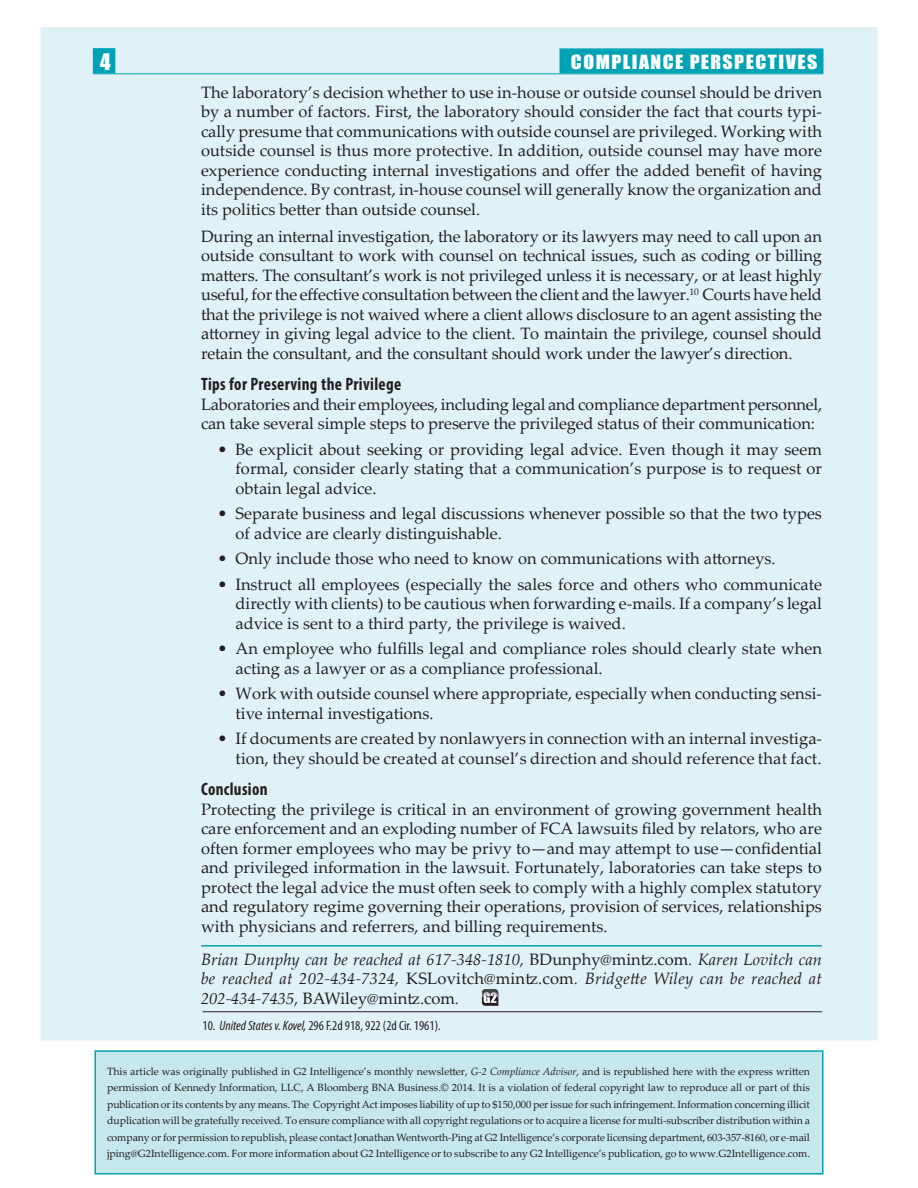
<style>
.page{position:relative;width:918px;height:1188px;background:#fff}
.page>*{position:absolute;margin:0;border:0;box-sizing:border-box;transform-origin:0 0}
.t1{font:21px "Impact";color:#fff}
.ArticleBreaker{font:700 condensed 18px "Myriad Pro";letter-spacing:.02em;color:#231f20;scale:.95 1}
.t2{font:18px "Impact";letter-spacing:.075em;color:#fff;scale:1.1 1}
.ArticleText{font:16.5px/19.5px "Palatino Linotype";color:#231f20;text-align:justify}
.authors_line{font:italic 16.5px/19.5px "Palatino Linotype";letter-spacing:.015em;color:#231f20;text-align:justify}
.Footnote{font:condensed 13.5px "Myriad Pro";color:#231f20}
.TableText{font:10.5px/16.5px "Palatino Linotype";color:#231f20;text-align:justify}
.s1{font-style:normal}
.s2{font-style:italic}
</style>
<div class="page">
<div style="left:40px;top:27px;width:838px;height:1013px;background:#e1f2f6;border:2px solid #e1f2f6"></div>
<hr style="left:93px;top:73px;width:731px;height:1px;background:#00a3b5">
<div style="left:560px;top:48px;width:264px;height:25px;background:#00a3b5;border:2px solid #00a3b5"></div>
<div style="left:93px;top:48px;width:22px;height:26px;background:#00a3b5;border:2px solid #00a3b5"></div>
<hr style="left:201px;top:945px;width:621px;height:2px;background:#00a3b5">
<svg style="left:482px;top:989px;width:16px;height:17px"></svg>
<hr style="left:202px;top:1011px;width:620px;height:1px;background:#231f20">
<div style="left:94px;top:1050px;width:730px;height:124px;background:#c6e7ec;border:2px solid #00a3b5"></div>
<p class="t1" style="left:100px;top:46px;width:12px">4</p>
<p class="t2" style="left:571px;top:48px;width:226px">COMPLIANCE PERSPECTIVES</p>
<p class="ArticleText" style="left:201px;top:82px;width:623px">The laboratory’s decision whether to use in-house or outside counsel should be driven by a number of factors. First, the laboratory should consider the fact that courts typi&shy;cally presume that communications with outside counsel are privileged. Working with outside counsel is thus more protective. In addition, outside counsel may have more experience conducting internal investigations and offer the added benefit of having independence. By contrast, in-house counsel will generally know the organization and its politics better than outside counsel.</p>
<p class="ArticleText" style="left:201px;top:226px;width:623px">During an internal investigation, the laboratory or its lawyers may need to call upon an outside consultant to work with counsel on technical issues, such as coding or billing matters. The consultant’s work is not privileged unless it is necessary, or at least highly useful, for the effective consultation between the client and the lawyer.<sup>10</sup> Courts have held that the privilege is not waived where a client allows disclosure to an agent assisting the attorney in giving legal advice to the client. To maintain the privilege, counsel should retain the consultant, and the consultant should work under the lawyer’s direction.</p>
<p class="ArticleBreaker" style="left:201px;top:373px;width:212px">Tips for Preserving the Privilege</p>
<p class="ArticleText" style="left:201px;top:394px;width:623px">Laboratories and their employees, including legal and compliance department personnel, can take several simple steps to preserve the privileged status of their communication:</p>
<p class="ArticleText" style="left:236px;top:439px;width:588px;text-indent:-18px">• Be explicit about seeking or providing legal advice. Even though it may seem formal, consider clearly stating that a communication’s purpose is to request or obtain legal advice.</p>
<p class="ArticleText" style="left:236px;top:503px;width:588px;text-indent:-18px">• Separate business and legal discussions whenever possible so that the two types of advice are clearly distinguishable.</p>
<p class="ArticleText" style="left:218px;top:548px;width:560px">• Only include those who need to know on communications with attorneys.</p>
<p class="ArticleText" style="left:236px;top:574px;width:588px;text-indent:-18px">• Instruct all employees (especially the sales force and others who communicate directly with clients) to be cautious when forwarding e-mails. If a company’s legal advice is sent to a third party, the privilege is waived.</p>
<p class="ArticleText" style="left:236px;top:638px;width:588px;text-indent:-18px">• An employee who fulfills legal and compliance roles should clearly state when acting as a lawyer or as a compliance professional.</p>
<p class="ArticleText" style="left:236px;top:683px;width:588px;text-indent:-18px">• Work with outside counsel where appropriate, especially when conducting sensi&shy;tive internal investigations.</p>
<p class="ArticleText" style="left:218px;top:728px;width:606px;text-align:right">• If documents are created by nonlawyers in connection with an internal investiga&shy;tion, they should be created at counsel’s direction and should reference that fact.</p>
<p class="ArticleBreaker" style="left:201px;top:778px;width:72px">Conclusion</p>
<p class="ArticleText" style="left:201px;top:799px;width:623px">Protecting the privilege is critical in an environment of growing government health care enforcement and an exploding number of FCA lawsuits filed by relators, who are often former employees who may be privy to—and may attempt to use—confidential and privileged information in the lawsuit. Fortunately, laboratories can take steps to protect the legal advice the must often seek to comply with a highly complex statutory and regulatory regime governing their operations, provision of services, relationships with physicians and referrers, and billing requirements.</p>
<p class="authors_line" style="left:201px;top:949px;width:623px">Brian Dunphy can be reached at 617-348-1810, <span class="s1">BDunphy@mintz.com</span>. Karen Lovitch can be reached at 202-434-7324, <span class="s1">KSLovitch@mintz.com</span>. Bridgette Wiley can be reached at 202-434-7435, <span class="s1">BAWiley@mintz.com</span>.</p>
<p class="Footnote" style="left:202px;top:1018px;width:240px">10. <span class="s2">United States v. Kovel,</span> 296 F.2d 918, 922 (2d Cir. 1961).</p>
<p class="TableText" style="left:107px;top:1062px;width:705px">This article was originally published in G2 Intelligence’s monthly newsletter, <span class="s2">G-2 Compliance Advisor</span>, and is republished here with the express written permission of Kennedy Information, LLC, A Bloomberg BNA Business.© 2014. It is a violation of federal copyright law to reproduce all or part of this publication or its contents by any means. The Copyright Act imposes liability of up to $150,000 per issue for such infringement. Information concerning illicit duplication will be gratefully received. To ensure compliance with all copyright regulations or to acquire a license for multi-subscriber distribution within a company or for permission to republish, please contact Jonathan Wentworth-Ping at G2 Intelligence’s corporate licensing department, 603-357-8160, or e-mail jping@G2Intelligence.com. For more information about G2 Intelligence or to subscribe to any G2 Intelligence’s publication, go to www.G2Intelligence.com.</p>
</div>
